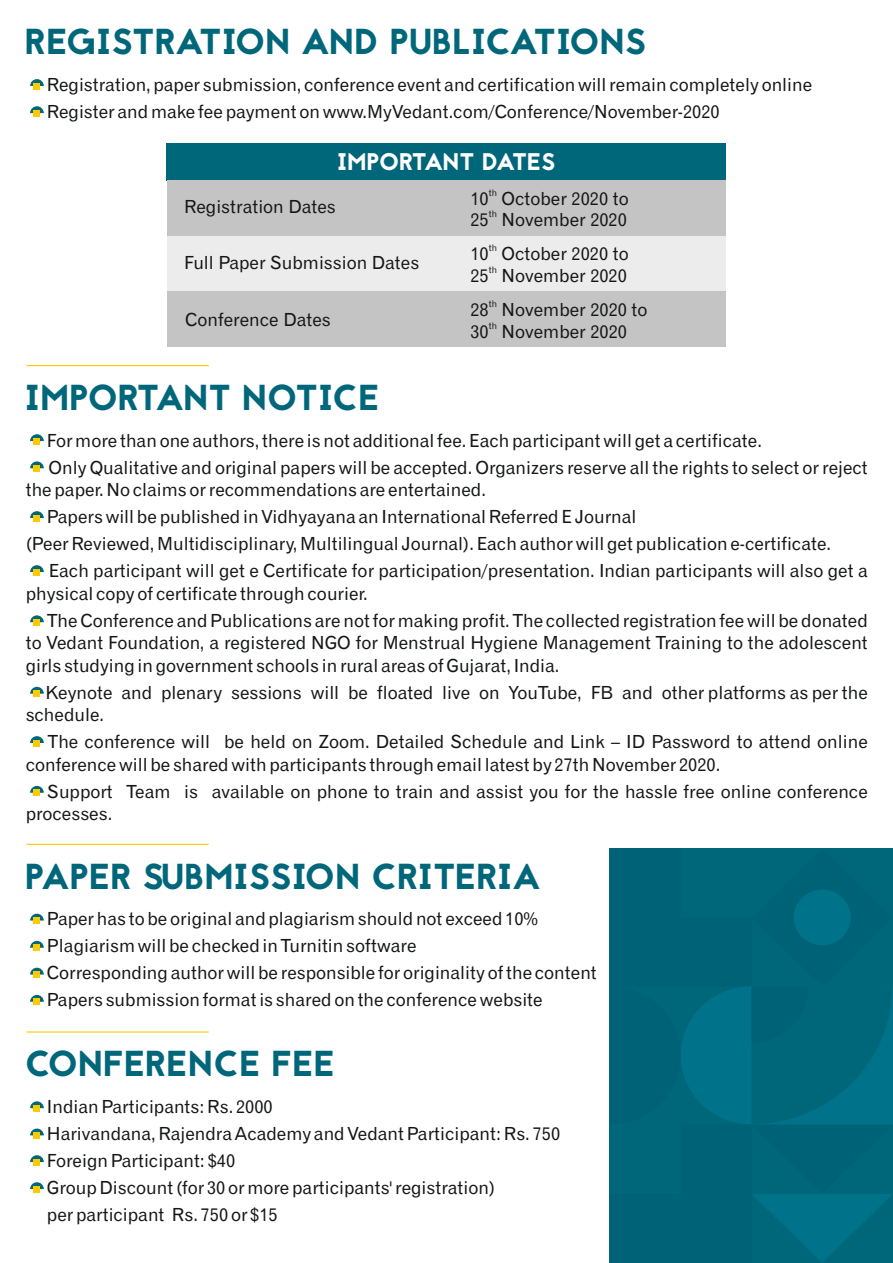
<style>
.page{position:relative;width:893px;height:1263px;background:#fff}
.page>*{position:absolute;margin:0;border:0;box-sizing:border-box;transform-origin:0 0}
.t1{font:36px "Jaapokki";color:#00677b}
.t2{font:24px "Jaapokki";letter-spacing:-.025em;color:#fff}
.t3{font:18px/27px "Gothic 720 BT Roman B";color:#151616}
.t4{font:9px "Gothic 720 BT Roman B";color:#151616}
</style>
<div class="page">
<svg style="left:610px;top:848px;width:283px;height:415px;background:#00667b"></svg>
<svg style="left:30px;top:79px;width:14px;height:10px"></svg>
<svg style="left:30px;top:106px;width:14px;height:7px"></svg>
<div style="left:34px;top:110px;width:6px;height:7px;background:#fdc900"></div>
<div style="left:167px;top:143px;width:559px;height:37px;background:#00677b"></div>
<div style="left:167px;top:236px;width:279px;height:55px;background:#ececec"></div>
<div style="left:167px;top:180px;width:279px;height:56px;background:#c4c4c5"></div>
<div style="left:446px;top:180px;width:280px;height:56px;background:#c4c4c5"></div>
<div style="left:446px;top:236px;width:280px;height:55px;background:#ececec"></div>
<div style="left:167px;top:291px;width:279px;height:56px;background:#c4c4c5"></div>
<div style="left:446px;top:291px;width:280px;height:56px;background:#c4c4c5"></div>
<svg style="left:30px;top:434px;width:14px;height:7px"></svg>
<div style="left:34px;top:438px;width:6px;height:7px;background:#fdc900"></div>
<svg style="left:30px;top:461px;width:14px;height:7px"></svg>
<div style="left:34px;top:465px;width:6px;height:7px;background:#fdc900"></div>
<svg style="left:30px;top:511px;width:14px;height:10px"></svg>
<svg style="left:30px;top:565px;width:14px;height:10px"></svg>
<svg style="left:30px;top:615px;width:14px;height:7px"></svg>
<div style="left:34px;top:619px;width:6px;height:7px;background:#fdc900"></div>
<svg style="left:30px;top:687px;width:14px;height:7px"></svg>
<div style="left:34px;top:690px;width:6px;height:7px;background:#fdc900"></div>
<svg style="left:30px;top:736px;width:14px;height:10px"></svg>
<svg style="left:30px;top:786px;width:14px;height:7px"></svg>
<div style="left:34px;top:789px;width:6px;height:7px;background:#fdc900"></div>
<svg style="left:30px;top:914px;width:14px;height:6px"></svg>
<div style="left:34px;top:917px;width:6px;height:7px;background:#fdc900"></div>
<svg style="left:30px;top:941px;width:14px;height:7px"></svg>
<div style="left:34px;top:944px;width:6px;height:7px;background:#fdc900"></div>
<svg style="left:30px;top:968px;width:14px;height:6px"></svg>
<div style="left:34px;top:971px;width:6px;height:7px;background:#fdc900"></div>
<svg style="left:30px;top:995px;width:14px;height:7px"></svg>
<div style="left:34px;top:998px;width:6px;height:7px;background:#fdc900"></div>
<svg style="left:30px;top:1101px;width:14px;height:7px"></svg>
<div style="left:34px;top:1105px;width:6px;height:7px;background:#fdc900"></div>
<svg style="left:30px;top:1128px;width:14px;height:7px"></svg>
<div style="left:34px;top:1132px;width:6px;height:7px;background:#fdc900"></div>
<svg style="left:30px;top:1182px;width:14px;height:10px"></svg>
<svg style="left:30px;top:1155px;width:14px;height:10px"></svg>
<hr style="left:26px;top:365px;width:183px;height:1px;background:#fdc900">
<hr style="left:26px;top:844px;width:183px;height:1px;background:#fdc900">
<hr style="left:26px;top:1031px;width:183px;height:1px;background:#fdc900">
<h1 class="t1" style="left:25px;top:21px;width:623px">REGISTRATION AND PUBLICATIONS</h1>
<p class="t3" style="left:47px;top:73px;width:767px">Registration, paper submission, conference event and certification will remain completely online<br>Register and make fee payment on www.MyVedant.com/Conference/November-2020</p>
<h2 class="t2" style="left:337px;top:148px;width:220px">IMPORTANT DATES</h2>
<p class="t4" style="left:489px;top:189px;width:10px">th</p>
<p class="t3" style="left:470px;top:187px;width:160px">10 October 2020 to</p>
<p class="t4" style="left:489px;top:211px;width:10px">th</p>
<p class="t3" style="left:184px;top:195px;width:153px">Registration Dates</p>
<p class="t3" style="left:184px;top:250px;width:236px">Full Paper Submission Dates</p>
<p class="t3" style="left:470px;top:208px;width:158px">25 November 2020</p>
<p class="t4" style="left:489px;top:244px;width:10px">th</p>
<p class="t3" style="left:470px;top:242px;width:160px">10 October 2020 to</p>
<p class="t4" style="left:489px;top:266px;width:10px">th</p>
<p class="t3" style="left:470px;top:264px;width:158px">25 November 2020</p>
<p class="t4" style="left:489px;top:300px;width:10px">th</p>
<p class="t3" style="left:470px;top:298px;width:179px">28 November 2020 to</p>
<p class="t4" style="left:489px;top:322px;width:10px">th</p>
<p class="t3" style="left:185px;top:307px;width:147px">Conference Dates</p>
<p class="t3" style="left:470px;top:319px;width:158px">30 November 2020</p>
<h1 class="t1" style="left:25px;top:377px;width:356px">IMPORTANT NOTICE</h1>
<p class="t3" style="left:47px;top:428px;width:822px">For more than one authors, there is not additional fee. Each participant will get a certificate.<br>Only Qualitative and original papers will be accepted. Organizers reserve all the rights to select or reject</p>
<p class="t3" style="left:26px;top:478px;width:462px">the paper. No claims or recommendations are entertained.</p>
<p class="t3" style="left:47px;top:505px;width:591px">Papers will be published in Vidhyayana an International Referred E Journal</p>
<p class="t3" style="left:26px;top:532px;width:807px">(Peer Reviewed, Multidisciplinary, Multilingual Journal). Each author will get publication e-certificate.</p>
<p class="t3" style="left:49px;top:559px;width:821px">Each participant will get e Certificate for participation/presentation. Indian participants will also get a</p>
<p class="t3" style="left:47px;top:581px;width:822px;text-indent:-21px">physical copy of certificate through courier.<br>The Conference and Publications are not for making profit. The collected registration fee will be donated</p>
<p class="t3" style="left:26px;top:633px;width:844px;line-height:22.5px">to Vedant Foundation, a registered NGO for Menstrual Hygiene Management Training to the adolescent girls studying in government schools in rural areas of Gujarat, India.</p>
<p class="t3" style="left:26px;top:683px;width:844px;line-height:22.5px;text-indent:20px">Keynote and plenary sessions will be floated live on YouTube, FB and other platforms as per the schedule.</p>
<p class="t3" style="left:26px;top:732px;width:844px;line-height:22.5px;text-indent:22px">The conference will be held on Zoom. Detailed Schedule and Link – ID Password to attend online conference will be shared with participants through email latest by 27th November 2020.</p>
<p class="t3" style="left:26px;top:782px;width:844px;line-height:22.5px;text-indent:22px">Support Team is available on phone to train and assist you for the hassle free online conference processes.</p>
<h1 class="t1" style="left:25px;top:855px;width:517px">PAPER SUBMISSION CRITERIA</h1>
<p class="t3" style="left:47px;top:907px;width:551px">Paper has to be original and plagiarism should not exceed 10% Plagiarism will be checked in Turnitin software<br>Corresponding author will be responsible for originality of the content Papers submission format is shared on the conference website</p>
<h1 class="t1" style="left:25px;top:1043px;width:312px">CONFERENCE FEE</h1>
<p class="t3" style="left:47px;top:1095px;width:515px">Indian Participants: Rs. 2000<br>Harivandana, Rajendra Academy and Vedant Participant: Rs. 750<br>Foreign Participant: $40<br>Group Discount (for 30 or more participants' registration)<br>per participant Rs. 750 or $15</p>
</div>
